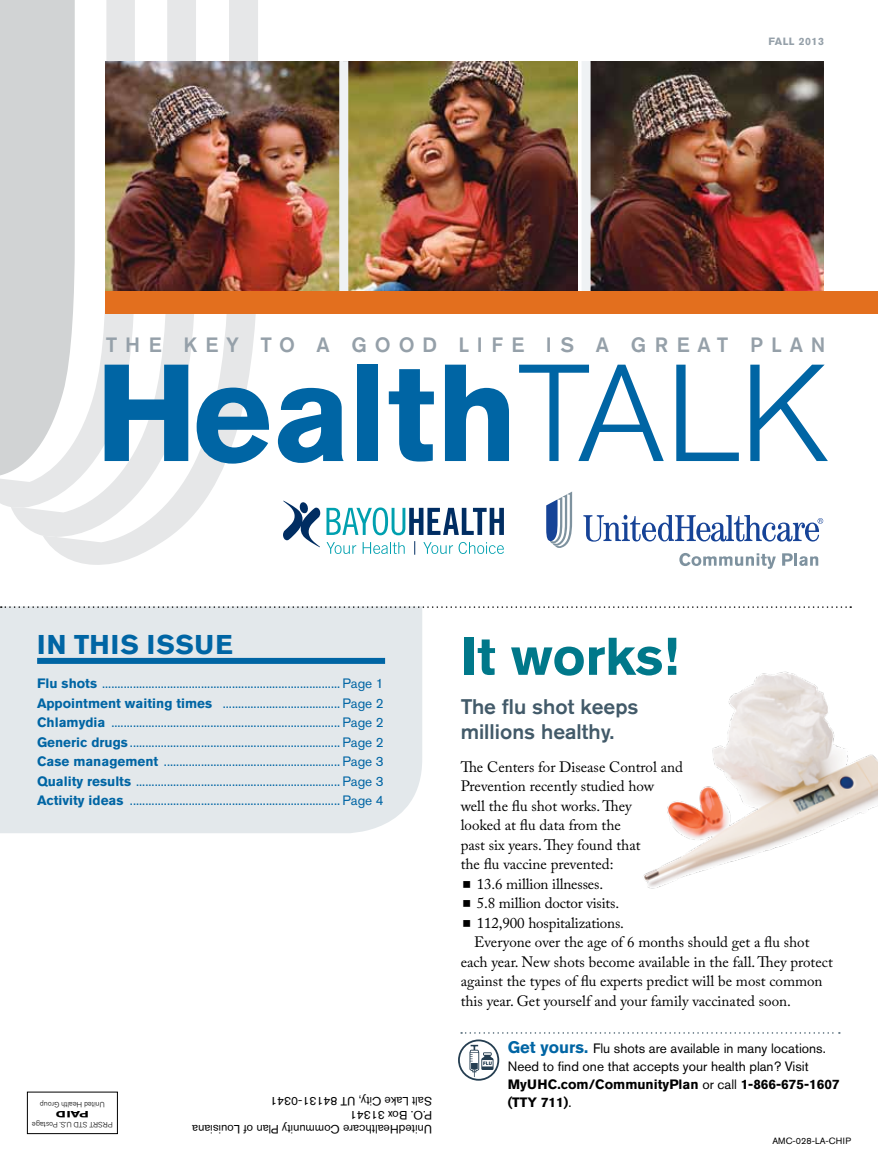
<style>
.page{position:relative;width:878px;height:1161px;background:#fff}
.page>*{position:absolute;margin:0;border:0;box-sizing:border-box;transform-origin:0 0}
.t1{font:700 136.5px "Akzidenz Grotesk BE";color:#0065a4}
.t2{font:700 52.5px "Akzidenz Grotesk BE";color:#00788a}
.t3{font:700 27px "Akzidenz Grotesk BE";color:#0065a4}
.t4{font:500 21px/25.2px "Akzidenz Grotesk BE";color:#425a69}
.t5{font:500 20.55px "Akzidenz Grotesk BE";letter-spacing:.39em;color:#95a0a9}
.t6{font:15px "Adobe Caslon Pro";color:#000}
.t7{font:13.5px/19.5px "Akzidenz Grotesk BE";color:#0065a4;text-align:justify}
.t8{font:13.5px/18px "Akzidenz Grotesk BE";color:#000}
.t9{font:12px/14.2px "Akzidenz Grotesk BE";color:#000}
.t10{font:700 10.5px "Akzidenz Grotesk BE";letter-spacing:.05em;color:#95a0a9}
.t11{font:9px "Akzidenz Grotesk BE";letter-spacing:.01em;color:#000}
.t12{font:700 9px "Akzidenz Grotesk BE";color:#000;scale:1.5 1}
.t13{font:300 7.5px "Akzidenz Grotesk BE";color:#000}
.s1{font-weight:300}
.s2{font-weight:700}
.s3{font-weight:700;font-size:16.5px;color:#0065a4}
</style>
<div class="page">
<div style="left:0;top:606px;width:422px;height:227px;background:#e3e8eb"></div>
<div style="left:37px;top:658px;width:348px;height:6px;background:#0065a4"></div>
<img style="left:643px;top:671px;width:235px;height:218px">
<svg style="left:1px;top:606px;width:850px;height:2px"></svg>
<svg style="left:461px;top:1032px;width:378px;height:2px"></svg>
<svg style="left:458px;top:1040px;width:41px;height:41px"></svg>
<svg style="left:326px;top:542px;width:30px;height:12px"></svg>
<svg style="left:362px;top:542px;width:42px;height:12px"></svg>
<svg style="left:423px;top:542px;width:81px;height:12px"></svg>
<svg style="left:326px;top:507px;width:178px;height:28px"></svg>
<svg style="left:414px;top:541px;width:1px;height:14px"></svg>
<svg style="left:283px;top:501px;width:37px;height:46px"></svg>
<div style="left:27px;top:1092px;width:91px;height:42px;border:1px solid #000"></div>
<div style="left:0;top:0;width:11px;height:507px;background:#d1d3d4"></div>
<svg style="left:11px;top:0;width:32px;height:536px;fill:#d1d3d4"></svg>
<svg style="left:43px;top:0;width:215px;height:565px"></svg>
<svg style="left:583px;top:515px;width:240px;height:27px"></svg>
<svg style="left:546px;top:492px;width:26px;height:56px"></svg>
<svg style="left:679px;top:553px;width:96px;height:16px"></svg>
<svg style="left:782px;top:553px;width:36px;height:13px"></svg>
<img style="left:106px;top:61px;width:233px;height:230px">
<img style="left:348px;top:61px;width:229px;height:230px">
<img style="left:590px;top:61px;width:234px;height:230px">
<div style="left:339px;top:61px;width:9px;height:242px;background:#eff2f4"></div>
<div style="left:581px;top:61px;width:9px;height:242px;background:#eff2f4"></div>
<div style="left:106px;top:291px;width:772px;height:23px;background:#e36f1e"></div>
<p class="t10" style="left:768px;top:36px;width:57px">FALL 2013</p>
<h3 class="t5" style="left:106px;top:332px;width:619px">THE KEY T O A GOOD LIFE IS A GREAT</h3>
<h3 class="t5" style="left:750px;top:332px;width:77px">PLAN</h3>
<h1 class="t1" style="left:95px;top:334px;width:736px">Health<span class="s1">TALK</span></h1>
<h3 class="t3" style="left:37px;top:629px;width:54px">In this</h3>
<h3 class="t3" style="left:147px;top:629px;width:18px">issue</h3>
<p class="t7" style="left:37px;top:674px;width:348px"><span class="s2">Flu shots</span> ............................................................................. Page 1<br><span class="s2">Appointment waiting times</span> ...................................... Page 2<br><span class="s2">Chlamydia</span> .......................................................................... Page 2<br><span class="s2">Generic drugs</span> .................................................................... Page 2<br><span class="s2">Case management</span> ......................................................... Page 3<br><span class="s2">Quality results</span> .................................................................. Page 3<br><span class="s2">Activity ideas</span> .................................................................... Page 4</p>
<p class="t13" style="left:105px;top:1109px;width:66px;rotate:-180deg">United Health Group</p>
<p class="t12" style="left:89px;top:1119px;width:23px;rotate:-180deg">PAID</p>
<p class="t13" style="left:113px;top:1128px;width:82px;rotate:-180deg">PRSRT STD U.S. Postage</p>
<p class="t9" style="left:432px;top:1136px;width:241px;rotate:-180deg">UnitedHealthcare Community Plan of Louisiana<br>P.O. Box 31341<br>Salt Lake City, UT 84131-0341</p>
<h2 class="t2" style="left:460px;top:626px;width:219px">It works!</h2>
<h3 class="t4" style="left:460px;top:693px;width:179px">THE FLU SHOT KEEPS<br>MILLIONS HEALTHY.</h3>
<p class="t6" style="left:460px;top:758px;width:224px">The Centers for Disease Control and</p>
<p class="t6" style="left:460px;top:777px;width:195px">Prevention recently studied how</p>
<p class="t6" style="left:460px;top:797px;width:172px">well the flu shot works. They</p>
<p class="t6" style="left:460px;top:816px;width:162px">looked at flu data from the</p>
<p class="t6" style="left:460px;top:836px;width:181px">past six years. They found that</p>
<p class="t6" style="left:460px;top:855px;width:154px">the flu vaccine prevented:</p>
<p class="t6" style="left:477px;top:875px;width:128px">13.6 million illnesses.</p>
<p class="t6" style="left:477px;top:894px;width:144px">5.8 million doctor visits.</p>
<p class="t6" style="left:477px;top:914px;width:149px">112,900 hospitalizations.</p>
<p class="t6" style="left:474px;top:933px;width:337px">Everyone over the age of 6 months should get a flu shot</p>
<p class="t6" style="left:460px;top:953px;width:373px">each year. New shots become available in the fall. They protect</p>
<p class="t6" style="left:460px;top:972px;width:363px">against the types of flu experts predict will be most common</p>
<p class="t6" style="left:460px;top:992px;width:331px">this year. Get yourself and your family vaccinated soon.</p>
<p class="t8" style="left:507px;top:1040px;width:333px"><span class="s3">Get yours.</span> Flu shots are available in many locations.<br>Need to find one that accepts your health plan? Visit <span class="s2">MyUHC.com/CommunityPlan</span> or call <span class="s2">1-866-675-1607 (TTY 711)</span>.</p>
<p class="t11" style="left:772px;top:1136px;width:80px">AMC-028-LA-CHIP</p>
</div>
